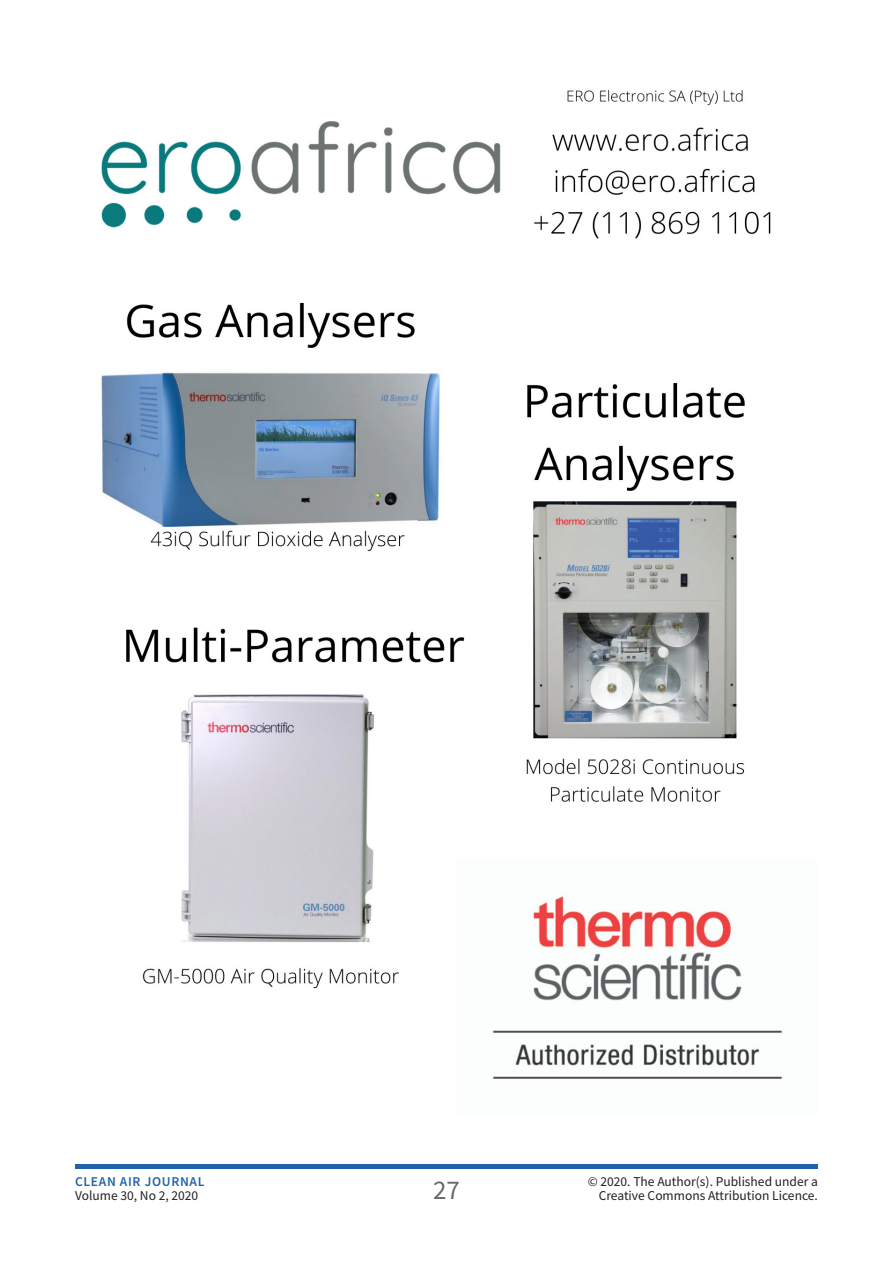
<style>
.page{position:relative;width:893px;height:1263px;background:#fff}
.page>*{position:absolute;margin:0;border:0;box-sizing:border-box;transform-origin:0 0}
.t1{font:27px "Source Sans Pro";color:#686868}
.t2{font:13.5px/13.5px "Source Sans Pro";color:#231f20;text-align:right}
.t3{font:600 13.5px "Source Sans Pro";letter-spacing:.05em;color:#2163a8}
</style>
<div class="page">
<div style="left:75px;top:1164px;width:743px;height:5px;background:#2163a8"></div>
<img style="left:101px;top:89px;width:682px;height:990px">
<p class="t3" style="left:75px;top:1173px;width:131px">CLEAN AIR JOURNAL</p>
<p class="t2" style="left:75px;top:1188px;width:125px">Volume 30, No 2, 2020</p>
<h1 class="t1" style="left:433px;top:1172px;width:28px">27</h1>
<p class="t2" style="left:588px;top:1175px;width:232px">© 2020. The Author(s). Published under a<br>Creative Commons Attribution Licence.</p>
</div>
